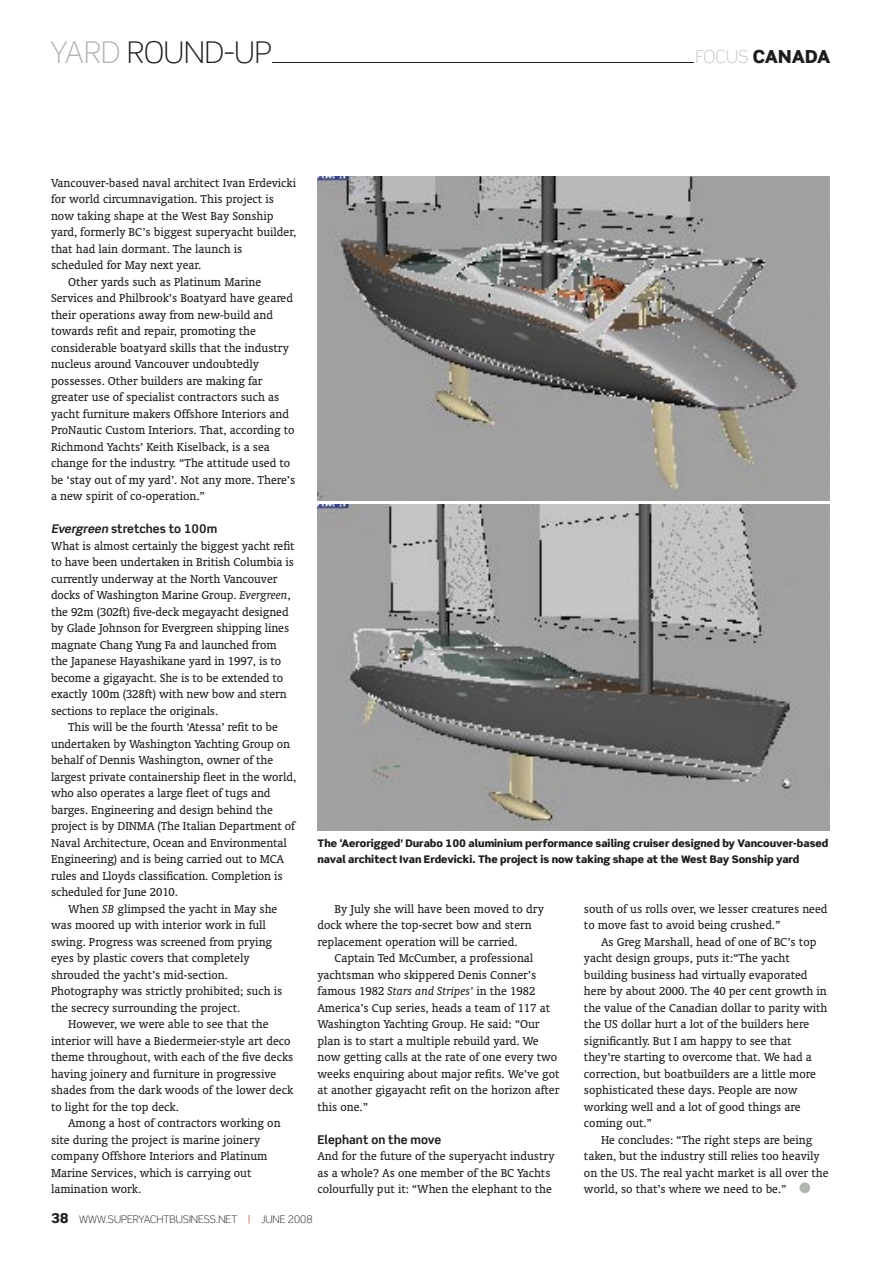
<style>
.page{position:relative;width:893px;height:1263px;background:#fff}
.page>*{position:absolute;margin:0;border:0;box-sizing:border-box;transform-origin:0 0}
.t1{font:300 30px "Scene Pro";letter-spacing:-.005em;color:#1f1d1f}
.t2{font:900 18px "Scene Pro";letter-spacing:.005em;color:#1f1d1f}
.t3{font:13.05px/16.5px "Oranda BT";color:#1f1d1f}
.t4{font:700 12px "Scene Pro";color:#1f1d1f}
.t5{font:900 10.5px/16.5px "Scene Pro";color:#1f1d1f}
.t6{font:300 10.5px "Scene Pro";color:#1f1d1f}
.s1{color:#aeb6af}
.s2{font-weight:300;color:#c2c8c3}
.s3{font-style:italic}
.s4{font-weight:900;font-size:13.5px}
.s5{color:#ab1d1e}
</style>
<div class="page">
<hr style="left:272px;top:62px;width:421px;height:1px;background:#1f1d1f">
<img style="left:317px;top:176px;width:512px;height:324px">
<img style="left:317px;top:504px;width:512px;height:326px">
<div style="left:799px;top:1182px;width:11px;height:11px;background:#aeb6af;border-radius:50%"></div>
<h1 class="t1" style="left:50px;top:34px;width:223px"><span class="s1">YARD</span> ROUND-UP</h1>
<h2 class="t2" style="left:695px;top:45px;width:136px"><span class="s2">FOCUS</span> CANADA</h2>
<p class="t3" style="left:51px;top:174px;width:247px">Vancouver-based naval architect Ivan Erdevicki</p>
<p class="t3" style="left:51px;top:191px;width:224px">for world circumnavigation. This project is</p>
<p class="t3" style="left:51px;top:207px;width:224px">now taking shape at the West Bay Sonship</p>
<p class="t3" style="left:51px;top:224px;width:247px">yard, formerly BC’s biggest superyacht builder,</p>
<p class="t3" style="left:51px;top:240px;width:193px">that had lain dormant. The launch is</p>
<p class="t3" style="left:51px;top:257px;width:152px">scheduled for May next year.</p>
<p class="t3" style="left:68px;top:273px;width:195px">Other yards such as Platinum Marine</p>
<p class="t3" style="left:51px;top:290px;width:244px">Services and Philbrook’s Boatyard have geared</p>
<p class="t3" style="left:51px;top:306px;width:224px">their operations away from new-build and</p>
<p class="t3" style="left:51px;top:323px;width:206px">towards refit and repair, promoting the</p>
<p class="t3" style="left:51px;top:339px;width:239px">considerable boatyard skills that the industry</p>
<p class="t3" style="left:51px;top:356px;width:209px">nucleus around Vancouver undoubtedly</p>
<p class="t3" style="left:51px;top:372px;width:213px">possesses. Other builders are making far</p>
<p class="t3" style="left:51px;top:389px;width:230px">greater use of specialist contractors such as</p>
<p class="t3" style="left:51px;top:405px;width:240px">yacht furniture makers Offshore Interiors and</p>
<p class="t3" style="left:51px;top:422px;width:245px">ProNautic Custom Interiors. That, according to</p>
<p class="t3" style="left:51px;top:438px;width:220px">Richmond Yachts’ Keith Kiselback, is a sea</p>
<p class="t3" style="left:51px;top:455px;width:241px">change for the industry. “The attitude used to</p>
<p class="t3" style="left:51px;top:471px;width:246px">be ‘stay out of my yard’. Not any more. There’s</p>
<p class="t3" style="left:51px;top:488px;width:155px">a new spirit of co-operation.”</p>
<p class="t4" style="left:51px;top:521px;width:168px"><span class="s3">Evergreen</span> stretches to 100m</p>
<p class="t3" style="left:51px;top:537px;width:245px">What is almost certainly the biggest yacht refit to have been undertaken in British Columbia is currently underway at the North Vancouver docks of Washington Marine Group. <span class="s3">Evergreen</span>, the 92m (302ft) five-deck megayacht designed by Glade Johnson for Evergreen shipping lines magnate Chang Yung Fa and launched from the Japanese Hayashikane yard in 1997, is to become a gigayacht. She is to be extended to exactly 100m (328ft) with new bow and stern sections to replace the originals.</p>
<p class="t3" style="left:51px;top:719px;width:247px;text-indent:17px">This will be the fourth ‘Atessa’ refit to be undertaken by Washington Yachting Group on behalf of Dennis Washington, owner of the largest private containership fleet in the world, who also operates a large fleet of tugs and barges. Engineering and design behind the project is by DINMA (The Italian Department of Naval Architecture, Ocean and Environmental Engineering) and is being carried out to MCA rules and Lloyds classification. Completion is scheduled for June 2010.</p>
<p class="t3" style="left:51px;top:900px;width:233px;text-indent:17px">When <span class="s3">SB</span> glimpsed the yacht in May she was moored up with interior work in full swing. Progress was screened from prying eyes by plastic covers that completely shrouded the yacht’s mid-section.<br>Photography was strictly prohibited; such is the secrecy surrounding the project.</p>
<p class="t3" style="left:51px;top:1016px;width:244px;text-indent:17px">However, we were able to see that the interior will have a Biedermeier-style art deco theme throughout, with each of the five decks having joinery and furniture in progressive shades from the dark woods of the lower deck to light for the top deck.</p>
<p class="t3" style="left:51px;top:1115px;width:231px;text-indent:17px">Among a host of contractors working on site during the project is marine joinery company Offshore Interiors and Platinum Marine Services, which is carrying out lamination work.</p>
<p class="t5" style="left:317px;top:834px;width:512px">The ‘Aerorigged’ Durabo 100 aluminium performance sailing cruiser designed by Vancouver-based naval architect Ivan Erdevicki. The project is now taking shape at the West Bay Sonship yard</p>
<p class="t3" style="left:317px;top:900px;width:228px;text-indent:17px">By July she will have been moved to dry dock where the top-secret bow and stern replacement operation will be carried.</p>
<p class="t3" style="left:317px;top:950px;width:244px;text-indent:17px">Captain Ted McCumber, a professional yachtsman who skippered Denis Conner’s famous 1982 <span class="s3">Stars and Stripes’</span> in the 1982<br>America’s Cup series, heads a team of 117 at Washington Yachting Group. He said: “Our plan is to start a multiple rebuild yard. We now getting calls at the rate of one every two weeks enquiring about major refits. We’ve got at another gigayacht refit on the horizon after this one.”</p>
<p class="t4" style="left:317px;top:1132px;width:125px">Elephant on the move</p>
<p class="t3" style="left:317px;top:1148px;width:239px">And for the future of the superyacht industry as a whole? As one member of the BC Yachts colourfully put it: “When the elephant to the</p>
<p class="t3" style="left:584px;top:900px;width:245px">south of us rolls over, we lesser creatures need to move fast to avoid being crushed.”</p>
<p class="t3" style="left:584px;top:933px;width:245px;text-indent:17px">As Greg Marshall, head of one of BC’s top yacht design groups, puts it:“The yacht building business had virtually evaporated here by about 2000. The 40 per cent growth in the value of the Canadian dollar to parity with the US dollar hurt a lot of the builders here significantly. But I am happy to see that they’re starting to overcome that. We had a correction, but boatbuilders are a little more sophisticated these days. People are now working well and a lot of good things are coming out.”</p>
<p class="t3" style="left:584px;top:1131px;width:246px;text-indent:17px">He concludes: “The right steps are being taken, but the industry still relies too heavily on the US. The real yacht market is all over the world, so that’s where we need to be.”</p>
<p class="t6" style="left:51px;top:1213px;width:263px"><span class="s4">38</span> WWW.SUPERYACHTBUSINESS.NET <span class="s5">|</span> JUNE 2008</p>
</div>
